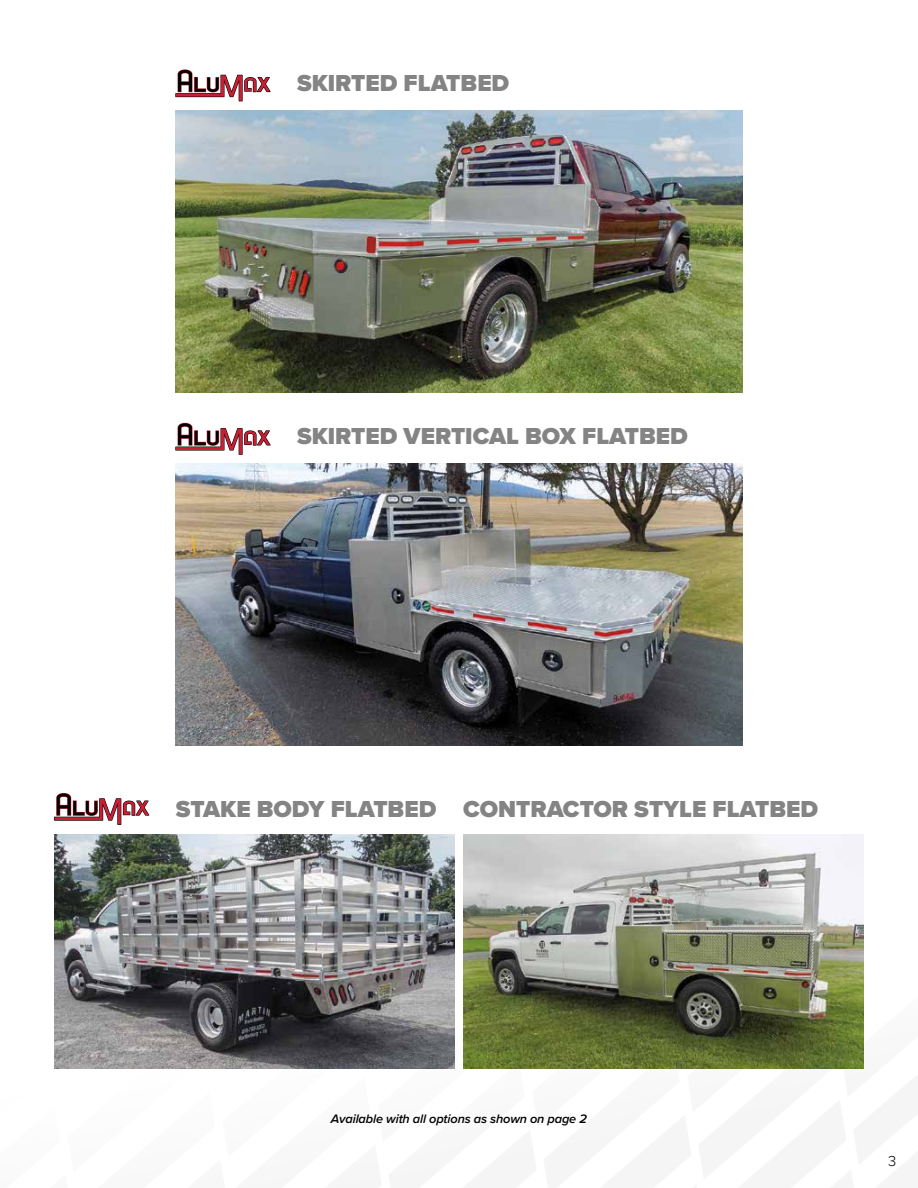
<style>
.page{position:relative;width:918px;height:1188px;background:#fff}
.page>*{position:absolute;margin:0;border:0;box-sizing:border-box;transform-origin:0 0}
.t1{font:900 24px "Proxima Nova";color:#848484}
.t2{font:300 15px "Proxima Nova";color:#000}
.t3{font:italic 600 12.75px "Proxima Nova";letter-spacing:-.01em;color:#000}
</style>
<div class="page">
<img style="left:175px;top:110px;width:568px;height:283px">
<svg style="left:175px;top:69px;width:96px;height:32px"></svg>
<img style="left:175px;top:464px;width:568px;height:282px">
<svg style="left:175px;top:423px;width:96px;height:32px"></svg>
<img style="left:54px;top:835px;width:401px;height:234px">
<img style="left:463px;top:835px;width:401px;height:234px">
<svg style="left:54px;top:793px;width:95px;height:32px"></svg>
<p class="t1" style="left:297px;top:65px;width:214px">SKIRTED FLATBED</p>
<p class="t1" style="left:297px;top:418px;width:392px">SKIRTED VERTICAL BOX FLATBED</p>
<p class="t1" style="left:176px;top:792px;width:644px">STAKE BODY FLATBED CONTRACTOR STYLE FLATBED</p>
<p class="t3" style="left:331px;top:1109px;width:258px">Available with all options as shown on page 2</p>
<p class="t2" style="left:888px;top:1152px;width:10px">3</p>
</div>
